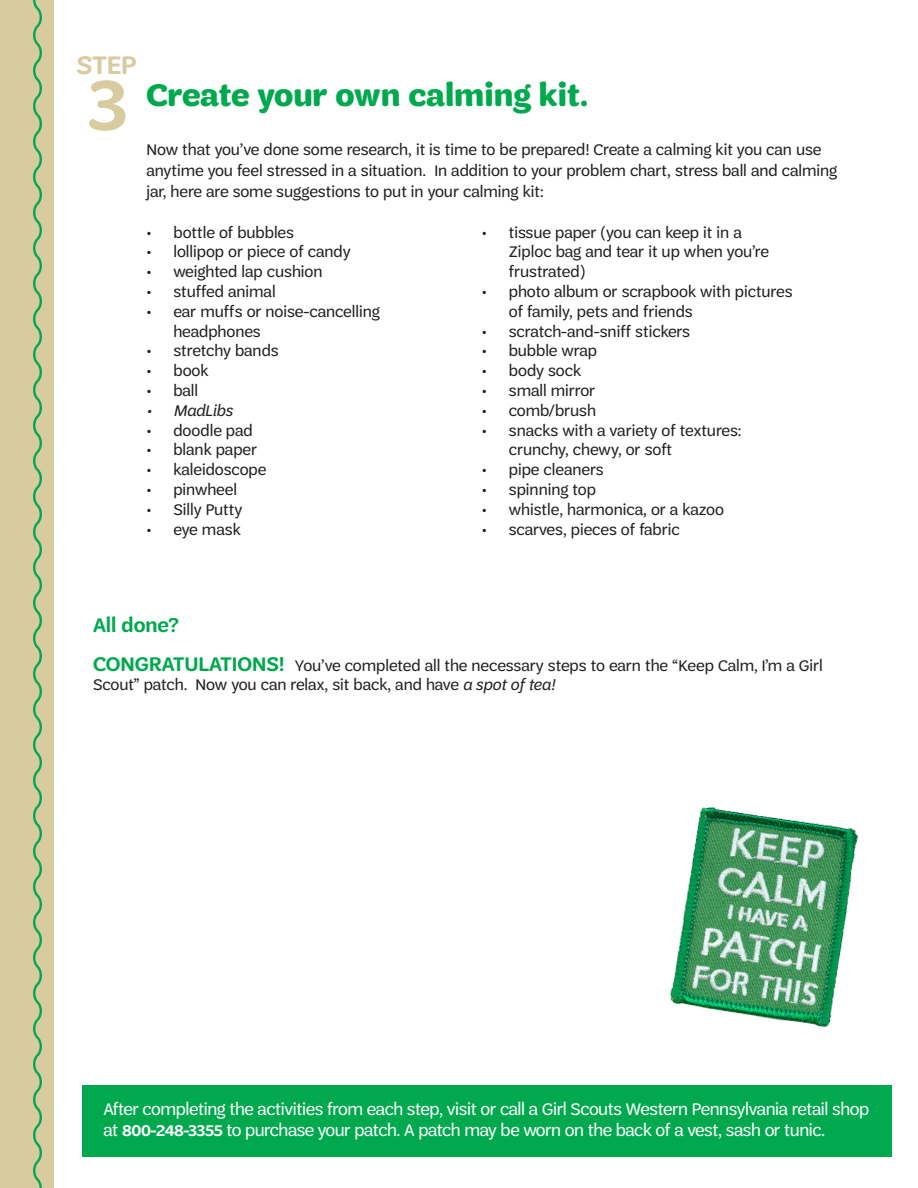
<style>
.page{position:relative;width:918px;height:1188px;background:#fff}
.page>*{position:absolute;margin:0;border:0;box-sizing:border-box;transform-origin:0 0}
.t1{font:600 75px "Trefoil Sans";color:#d7cb9f}
.t2{font:700 33px "Trefoil Sans";color:#00a94e}
.t3{font:600 27px "Trefoil Sans";color:#d7cb9f}
.t4{font:600 21px "Trefoil Sans";color:#00a94e}
.t5{font:18px/21.6px "Trefoil Sans";letter-spacing:-.02em;color:#fff}
.t6{font:16.5px/19.8px "Trefoil Sans";color:#231f20}
.t7{font:italic 16.5px "Trefoil Sans";color:#231f20}
.s1{font-weight:600;font-size:21px;color:#00a94e}
.s2{font-style:italic}
.s3{font-weight:600;font-size:16.5px}
</style>
<div class="page">
<div style="left:0;top:0;width:54px;height:1188px;background:#d7cb9f"></div>
<svg style="left:33px;top:0;width:9px;height:1188px"></svg>
<div style="left:82px;top:1085px;width:810px;height:72px;background:#00a94e"></div>
<img style="left:670px;top:807px;width:189px;height:221px">
<p class="t3" style="left:76px;top:50px;width:62px">STEP</p>
<p class="t1" style="left:87px;top:64px;width:42px">3</p>
<p class="t2" style="left:146px;top:76px;width:444px">Create your own calming kit.</p>
<p class="t6" style="left:146px;top:139px;width:692px;line-height:21px">Now that you’ve done some research, it is time to be prepared! Create a calming kit you can use anytime you feel stressed in a situation. In addition to your problem chart, stress ball and calming jar, here are some suggestions to put in your calming kit:</p>
<p class="t6" style="left:146px;top:222px;width:149px">• bottle of bubbles</p>
<p class="t6" style="left:146px;top:242px;width:206px">• lollipop or piece of candy</p>
<p class="t6" style="left:146px;top:262px;width:178px">• weighted lap cushion</p>
<p class="t6" style="left:146px;top:282px;width:131px">• stuffed animal</p>
<p class="t6" style="left:173px;top:301px;width:208px;text-indent:-27px">• ear muffs or noise-cancelling headphones</p>
<p class="t6" style="left:146px;top:341px;width:134px">• stretchy bands</p>
<p class="t6" style="left:146px;top:361px;width:64px">• book</p>
<p class="t6" style="left:146px;top:381px;width:53px">• ball</p>
<p class="t7" style="left:146px;top:401px;width:88px">• MadLibs</p>
<p class="t6" style="left:146px;top:420px;width:108px">• doodle pad</p>
<p class="t6" style="left:146px;top:440px;width:112px">• blank paper</p>
<p class="t6" style="left:146px;top:460px;width:121px">• kaleidoscope</p>
<p class="t6" style="left:146px;top:480px;width:92px">• pinwheel</p>
<p class="t6" style="left:146px;top:499px;width:98px">• Silly Putty</p>
<p class="t6" style="left:146px;top:519px;width:96px">• eye mask</p>
<p class="t6" style="left:509px;top:222px;width:262px;text-indent:-27px">• tissue paper (you can keep it in a<br>Ziploc bag and tear it up when you’re frustrated)</p>
<p class="t6" style="left:509px;top:282px;width:285px;text-indent:-27px">• photo album or scrapbook with pictures of family, pets and friends</p>
<p class="t6" style="left:482px;top:321px;width:210px">• scratch-and-sniff stickers</p>
<p class="t6" style="left:482px;top:341px;width:117px">• bubble wrap</p>
<p class="t6" style="left:482px;top:361px;width:101px">• body sock</p>
<p class="t6" style="left:482px;top:381px;width:115px">• small mirror</p>
<p class="t6" style="left:482px;top:400px;width:116px">• comb/brush</p>
<p class="t6" style="left:509px;top:420px;width:234px;text-indent:-27px">• snacks with a variety of textures: crunchy, chewy, or soft</p>
<p class="t6" style="left:482px;top:460px;width:123px">• pipe cleaners</p>
<p class="t6" style="left:482px;top:480px;width:116px">• spinning top</p>
<p class="t6" style="left:482px;top:499px;width:244px">• whistle, harmonica, or a kazoo</p>
<p class="t6" style="left:482px;top:519px;width:199px">• scarves, pieces of fabric</p>
<p class="t4" style="left:93px;top:613px;width:88px">All done?</p>
<p class="t6" style="left:93px;top:655px;width:731px"><span class="s1">CONGRATULATIONS!</span> You’ve completed all the necessary steps to earn the “Keep Calm, I’m a Girl<br>Scout” patch. Now you can relax, sit back, and have <span class="s2">a spot of tea!</span></p>
<p class="t5" style="left:104px;top:1098px;width:767px">After completing the activities from each step, visit or call a Girl Scouts Western Pennsylvania retail shop at <span class="s3">800-248-3355</span> to purchase your patch. A patch may be worn on the back of a vest, sash or tunic.</p>
</div>
